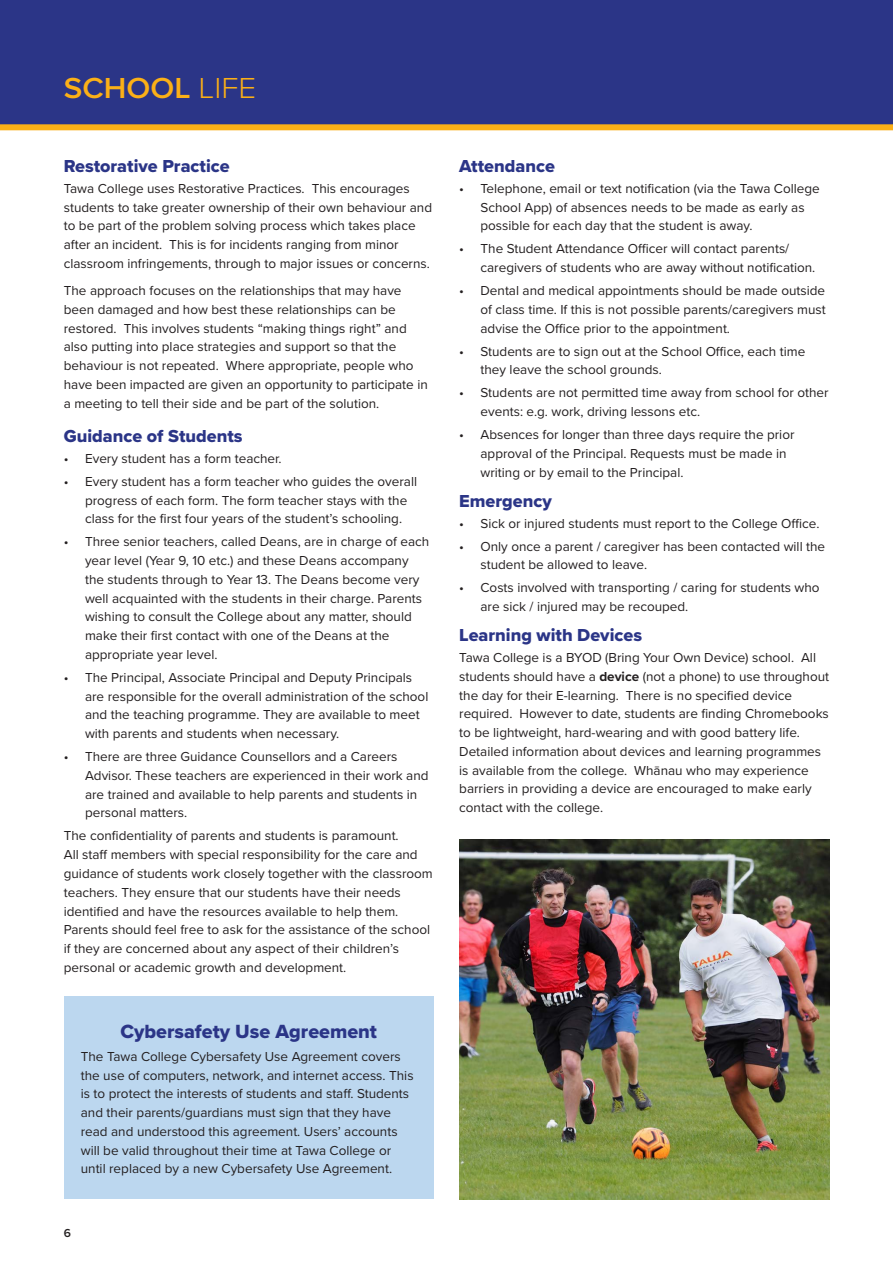
<style>
.page{position:relative;width:893px;height:1263px;background:#fff}
.page>*{position:absolute;margin:0;border:0;box-sizing:border-box;transform-origin:0 0}
.t1{font:600 30px "Proxima Nova";color:#fbb017;scale:1.04 1}
.t2{font:19.8px "Proxima Nova Extrabld";color:#2b3587}
.t3{font:18px "Proxima Nova Extrabld";color:#2b3587}
.t4{font:13.5px/18.8px "Proxima Nova";color:#231f20}
.t5{font:600 12px "Proxima Nova";color:#231f20}
.s1{font-weight:300}
.s2{font-weight:700}
</style>
<div class="page">
<div style="left:0;top:0;width:893px;height:126px;background:#2b3587"></div>
<div style="left:0;top:124px;width:893px;height:6px;background:#fbb017"></div>
<div style="left:64px;top:996px;width:370px;height:203px;background:#bcd7ef"></div>
<img style="left:459px;top:840px;width:370px;height:359px">
<h1 class="t1" style="left:64px;top:65px;width:186px">SCHOOL <span class="s1">LIFE</span></h1>
<h3 class="t3" style="left:64px;top:153px;width:167px">Restorative Practice</h3>
<p class="t4" style="left:64px;top:178px;width:370px">Tawa College uses Restorative Practices. This encourages students to take greater ownership of their own behaviour and to be part of the problem solving process which takes place after an incident. This is for incidents ranging from minor classroom infringements, through to major issues or concerns.</p>
<p class="t4" style="left:64px;top:281px;width:366px">The approach focuses on the relationships that may have been damaged and how best these relationships can be restored. This involves students “making things right” and also putting into place strategies and support so that the behaviour is not repeated. Where appropriate, people who have been impacted are given an opportunity to participate in a meeting to tell their side and be part of the solution.</p>
<h3 class="t3" style="left:64px;top:423px;width:180px">Guidance of Students</h3>
<p class="t4" style="left:64px;top:448px;width:219px">• Every student has a form teacher.</p>
<p class="t4" style="left:85px;top:471px;width:334px;text-indent:-21px">• Every student has a form teacher who guides the overall progress of each form. The form teacher stays with the class for the first four years of the student’s schooling.</p>
<p class="t4" style="left:85px;top:532px;width:346px;text-indent:-21px">• Three senior teachers, called Deans, are in charge of each year level (Year 9, 10 etc.) and these Deans accompany the students through to Year 13. The Deans become very well acquainted with the students in their charge. Parents wishing to consult the College about any matter, should make their first contact with one of the Deans at the appropriate year level.</p>
<p class="t4" style="left:85px;top:667px;width:345px;text-indent:-21px">• The Principal, Associate Principal and Deputy Principals are responsible for the overall administration of the school and the teaching programme. They are available to meet with parents and students when necessary.</p>
<p class="t4" style="left:85px;top:747px;width:345px;text-indent:-21px">• There are three Guidance Counsellors and a Careers Advisor. These teachers are experienced in their work and are trained and available to help parents and students in personal matters.</p>
<p class="t4" style="left:64px;top:826px;width:371px">The confidentiality of parents and students is paramount.<br>All staff members with special responsibility for the care and guidance of students work closely together with the classroom teachers. They ensure that our students have their needs identified and have the resources available to help them.<br>Parents should feel free to ask for the assistance of the school if they are concerned about any aspect of their children’s personal or academic growth and development.</p>
<h2 class="t2" style="left:120px;top:1016px;width:258px">Cybersafety Use Agreement</h2>
<p class="t4" style="left:81px;top:1046px;width:334px">The Tawa College Cybersafety Use Agreement covers the use of computers, network, and internet access. This is to protect the interests of students and staff. Students and their parents/guardians must sign that they have read and understood this agreement. Users’ accounts will be valid throughout their time at Tawa College or until replaced by a new Cybersafety Use Agreement.</p>
<p class="t5" style="left:64px;top:1224px;width:9px">6</p>
<h3 class="t3" style="left:459px;top:153px;width:97px">Attendance</h3>
<p class="t4" style="left:480px;top:178px;width:341px;text-indent:-21px">• Telephone, email or text notification (via the Tawa College<br>School App) of absences needs to be made as early as possible for each day that the student is away.</p>
<p class="t4" style="left:480px;top:239px;width:336px;text-indent:-21px">• The Student Attendance Officer will contact parents/ caregivers of students who are away without notification.</p>
<p class="t4" style="left:480px;top:281px;width:347px;text-align:justify;text-indent:-21px">• Dental and medical appointments should be made outside of class time. If this is not possible parents/caregivers must advise the Office prior to the appointment.</p>
<p class="t4" style="left:480px;top:341px;width:326px;text-indent:-21px">• Students are to sign out at the School Office, each time they leave the school grounds.</p>
<p class="t4" style="left:480px;top:383px;width:350px;text-indent:-21px">• Students are not permitted time away from school for other events: e.g. work, driving lessons etc.</p>
<p class="t4" style="left:480px;top:425px;width:315px;text-indent:-21px">• Absences for longer than three days require the prior approval of the Principal. Requests must be made in writing or by email to the Principal.</p>
<h3 class="t3" style="left:459px;top:487px;width:94px">Emergency</h3>
<p class="t4" style="left:459px;top:513px;width:362px">• Sick or injured students must report to the College Office.</p>
<p class="t4" style="left:480px;top:536px;width:346px;text-indent:-21px">• Only once a parent / caregiver has been contacted will the student be allowed to leave.</p>
<p class="t4" style="left:480px;top:578px;width:341px;text-indent:-21px">• Costs involved with transporting / caring for students who are sick / injured may be recouped.</p>
<h3 class="t3" style="left:459px;top:622px;width:184px">Learning with Devices</h3>
<p class="t4" style="left:459px;top:648px;width:371px">Tawa College is a BYOD (Bring Your Own Device) school. All students should have a <span class="s2">device</span> (not a phone) to use throughout the day for their E-learning. There is no specified device required. However to date, students are finding Chromebooks to be lightweight, hard-wearing and with good battery life.<br>Detailed information about devices and learning programmes is available from the college. Whānau who may experience barriers in providing a device are encouraged to make early contact with the college.</p>
</div>
